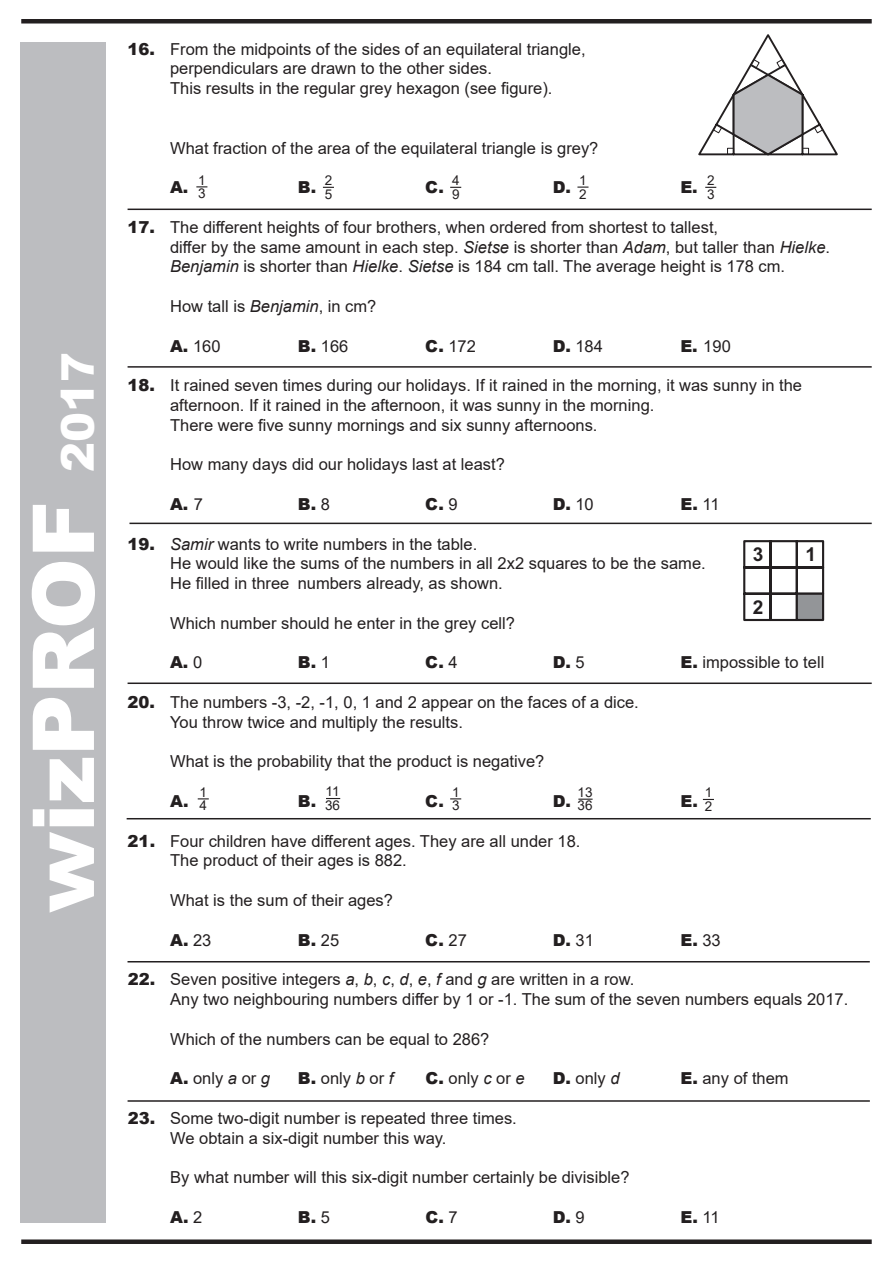
<style>
.page{position:relative;width:893px;height:1263px;background:#fff}
.page>*{position:absolute;margin:0;border:0;box-sizing:border-box;transform-origin:0 0}
.t1{font:900 85.5px "Arial";color:#fff}
.t2{font:700 19.05px "Arial";color:#231f20}
.t3{font:16.5px/19.8px "Arial";color:#231f20}
.t4{font:900 16.5px "Arial";color:#231f20}
.t5{font:13.5px/13.5px "Arial";color:#231f20}
.s1{font-size:45px}
.s2{font-weight:900}
.s3{font-style:italic}
.s4{font-weight:400}
</style>
<div class="page">
<div style="left:21px;top:43px;width:85px;height:1179px;background:#bcbdc0"></div>
<div style="left:21px;top:19px;width:851px;height:5px;background:#231f20"></div>
<div style="left:21px;top:1239px;width:851px;height:5px;background:#231f20"></div>
<hr style="left:129px;top:523px;width:743px;height:1px;background:#231f20">
<hr style="left:127px;top:818px;width:744px;height:1px;background:#231f20">
<hr style="left:128px;top:366px;width:744px;height:2px;background:#231f20">
<hr style="left:128px;top:209px;width:744px;height:1px;background:#231f20">
<hr style="left:128px;top:961px;width:742px;height:1px;background:#231f20">
<hr style="left:128px;top:682px;width:744px;height:2px;background:#231f20">
<hr style="left:128px;top:1100px;width:742px;height:2px;background:#231f20">
<svg style="left:698px;top:34px;width:140px;height:122px"></svg>
<svg style="left:743px;top:540px;width:82px;height:82px"></svg>
<div style="left:796px;top:593px;width:28px;height:28px;background:#939598;border:2px solid #231f20"></div>
<svg style="left:578px;top:799px;width:15px;height:1px"></svg>
<svg style="left:326px;top:798px;width:14px;height:1px"></svg>
<h1 class="t1" style="left:1px;top:913px;width:562px;rotate:-90deg">wizPROF <span class="s1">2017</span></h1>
<p class="t3" style="left:170px;top:39px;width:417px;text-indent:-43px"><span class="s2">16.</span> From the midpoints of the sides of an equilateral triangle, perpendiculars are drawn to the other sides.<br>This results in the regular grey hexagon (see figure).</p>
<p class="t3" style="left:170px;top:138px;width:430px">What fraction of the area of the equilateral triangle is grey?</p>
<p class="t4" style="left:170px;top:175px;width:20px">A.</p>
<p class="t4" style="left:298px;top:175px;width:20px">B.</p>
<p class="t4" style="left:425px;top:175px;width:20px">C.</p>
<p class="t4" style="left:553px;top:175px;width:20px">D.</p>
<p class="t4" style="left:680px;top:175px;width:19px">E.</p>
<p class="t3" style="left:170px;top:217px;width:661px;text-indent:-43px"><span class="s2">17.</span> The different heights of four brothers, when ordered from shortest to tallest,<br>differ by the same amount in each step. <span class="s3">Sietse</span> is shorter than <span class="s3">Adam</span>, but taller than <span class="s3">Hielke</span>.<br><span class="s3">Benjamin</span> is shorter than <span class="s3">Hielke</span>. <span class="s3">Sietse</span> is 184 cm tall. The average height is 178 cm.</p>
<p class="t3" style="left:170px;top:296px;width:208px">How tall is <span class="s3">Benjamin</span>, in cm?</p>
<p class="t3" style="left:170px;top:336px;width:52px"><span class="s2">A.</span> 160</p>
<p class="t3" style="left:298px;top:336px;width:52px"><span class="s2">B.</span> 166</p>
<p class="t3" style="left:425px;top:336px;width:52px"><span class="s2">C.</span> 172</p>
<p class="t3" style="left:553px;top:336px;width:52px"><span class="s2">D.</span> 184</p>
<p class="t3" style="left:680px;top:336px;width:52px"><span class="s2">E.</span> 190</p>
<p class="t3" style="left:170px;top:375px;width:633px;text-indent:-43px"><span class="s2">18.</span> It rained seven times during our holidays. If it rained in the morning, it was sunny in the afternoon. If it rained in the afternoon, it was sunny in the morning.<br>There were five sunny mornings and six sunny afternoons.</p>
<p class="t3" style="left:170px;top:455px;width:336px">How many days did our holidays last at least?</p>
<p class="t4" style="left:170px;top:492px;width:34px">A. <span class="s4">7</span></p>
<p class="t4" style="left:298px;top:492px;width:34px">B. <span class="s4">8</span></p>
<p class="t4" style="left:425px;top:492px;width:34px">C. <span class="s4">9</span></p>
<p class="t4" style="left:553px;top:492px;width:42px">D. <span class="s4">10</span></p>
<p class="t4" style="left:680px;top:492px;width:41px">E. <span class="s4">11</span></p>
<p class="t3" style="left:170px;top:534px;width:537px;text-indent:-43px"><span class="s2">19.</span> <span class="s3">Samir</span> wants to write numbers in the table.<br>He would like the sums of the numbers in all 2x2 squares to be the same.<br>He filled in three numbers already, as shown.</p>
<p class="t3" style="left:170px;top:613px;width:346px">Which number should he enter in the grey cell?</p>
<p class="t4" style="left:170px;top:650px;width:34px">A. <span class="s4">0</span></p>
<p class="t4" style="left:298px;top:650px;width:34px">B. <span class="s4">1</span></p>
<p class="t4" style="left:425px;top:650px;width:34px">C. <span class="s4">4</span></p>
<p class="t4" style="left:553px;top:650px;width:33px">D. <span class="s4">5</span></p>
<p class="t3" style="left:680px;top:653px;width:145px"><span class="s2">E.</span> impossible to tell</p>
<p class="t3" style="left:170px;top:692px;width:470px;text-indent:-43px"><span class="s2">20.</span> The numbers -3, -2, -1, 0, 1 and 2 appear on the faces of a dice.<br>You throw twice and multiply the results.</p>
<p class="t3" style="left:170px;top:752px;width:376px">What is the probability that the product is negative?</p>
<p class="t4" style="left:170px;top:789px;width:20px">A.</p>
<p class="t4" style="left:298px;top:789px;width:20px">B.</p>
<p class="t4" style="left:425px;top:789px;width:20px">C.</p>
<p class="t4" style="left:553px;top:789px;width:20px">D.</p>
<p class="t4" style="left:680px;top:789px;width:19px">E.</p>
<p class="t3" style="left:170px;top:831px;width:412px;text-indent:-43px"><span class="s2">21.</span> Four children have different ages. They are all under 18.<br>The product of their ages is 882.</p>
<p class="t3" style="left:170px;top:890px;width:224px">What is the sum of their ages?</p>
<p class="t4" style="left:170px;top:928px;width:43px">A. <span class="s4">23</span></p>
<p class="t4" style="left:298px;top:928px;width:43px">B. <span class="s4">25</span></p>
<p class="t4" style="left:425px;top:928px;width:43px">C. <span class="s4">27</span></p>
<p class="t4" style="left:553px;top:928px;width:42px">D. <span class="s4">31</span></p>
<p class="t4" style="left:680px;top:928px;width:42px">E. <span class="s4">33</span></p>
<p class="t3" style="left:170px;top:969px;width:680px;text-indent:-43px"><span class="s2">22.</span> Seven positive integers <span class="s3">a</span>, <span class="s3">b</span>, <span class="s3">c</span>, <span class="s3">d</span>, <span class="s3">e</span>, <span class="s3">f</span> and <span class="s3">g</span> are written in a row.<br>Any two neighbouring numbers differ by 1 or -1. The sum of the seven numbers equals 2017.</p>
<p class="t3" style="left:170px;top:1029px;width:321px">Which of the numbers can be equal to 286?</p>
<p class="t3" style="left:170px;top:1068px;width:101px"><span class="s2">A.</span> only <span class="s3">a</span> or <span class="s3">g</span></p>
<p class="t3" style="left:298px;top:1068px;width:97px"><span class="s2">B.</span> only <span class="s3">b</span> or <span class="s3">f</span></p>
<p class="t3" style="left:425px;top:1068px;width:101px"><span class="s2">C.</span> only <span class="s3">c</span> or <span class="s3">e</span></p>
<p class="t3" style="left:553px;top:1068px;width:68px"><span class="s2">D.</span> only <span class="s3">d</span></p>
<p class="t3" style="left:680px;top:1068px;width:110px"><span class="s2">E.</span> any of them</p>
<p class="t3" style="left:170px;top:1108px;width:348px;text-indent:-43px"><span class="s2">23.</span> Some two-digit number is repeated three times.<br>We obtain a six-digit number this way.</p>
<p class="t3" style="left:170px;top:1167px;width:461px">By what number will this six-digit number certainly be divisible?</p>
<p class="t4" style="left:170px;top:1205px;width:34px">A. <span class="s4">2</span></p>
<p class="t4" style="left:298px;top:1205px;width:34px">B. <span class="s4">5</span></p>
<p class="t4" style="left:425px;top:1205px;width:34px">C. <span class="s4">7</span></p>
<p class="t4" style="left:553px;top:1205px;width:33px">D. <span class="s4">9</span></p>
<p class="t4" style="left:680px;top:1205px;width:41px">E. <span class="s4">11</span></p>
<p class="t5" style="left:198px;top:173px;width:9px">1<br>3</p>
<p class="t5" style="left:707px;top:174px;width:9px">2<br>3</p>
<p class="t5" style="left:579px;top:173px;width:9px">1<br>2</p>
<p class="t5" style="left:325px;top:174px;width:9px">2<br>5</p>
<p class="t5" style="left:452px;top:174px;width:9px">4<br>9</p>
<p class="t2" style="left:753px;top:543px;width:12px">3</p>
<p class="t2" style="left:805px;top:543px;width:12px">1</p>
<p class="t2" style="left:753px;top:596px;width:12px">2</p>
<p class="t5" style="left:325px;top:785px;width:17px">11<br>36</p>
<p class="t5" style="left:200px;top:785px;width:9px">1<br>4</p>
<p class="t5" style="left:452px;top:785px;width:9px">1<br>3</p>
<p class="t5" style="left:705px;top:786px;width:9px">1<br>2</p>
<p class="t5" style="left:577px;top:785px;width:17px">13<br>36</p>
</div>
